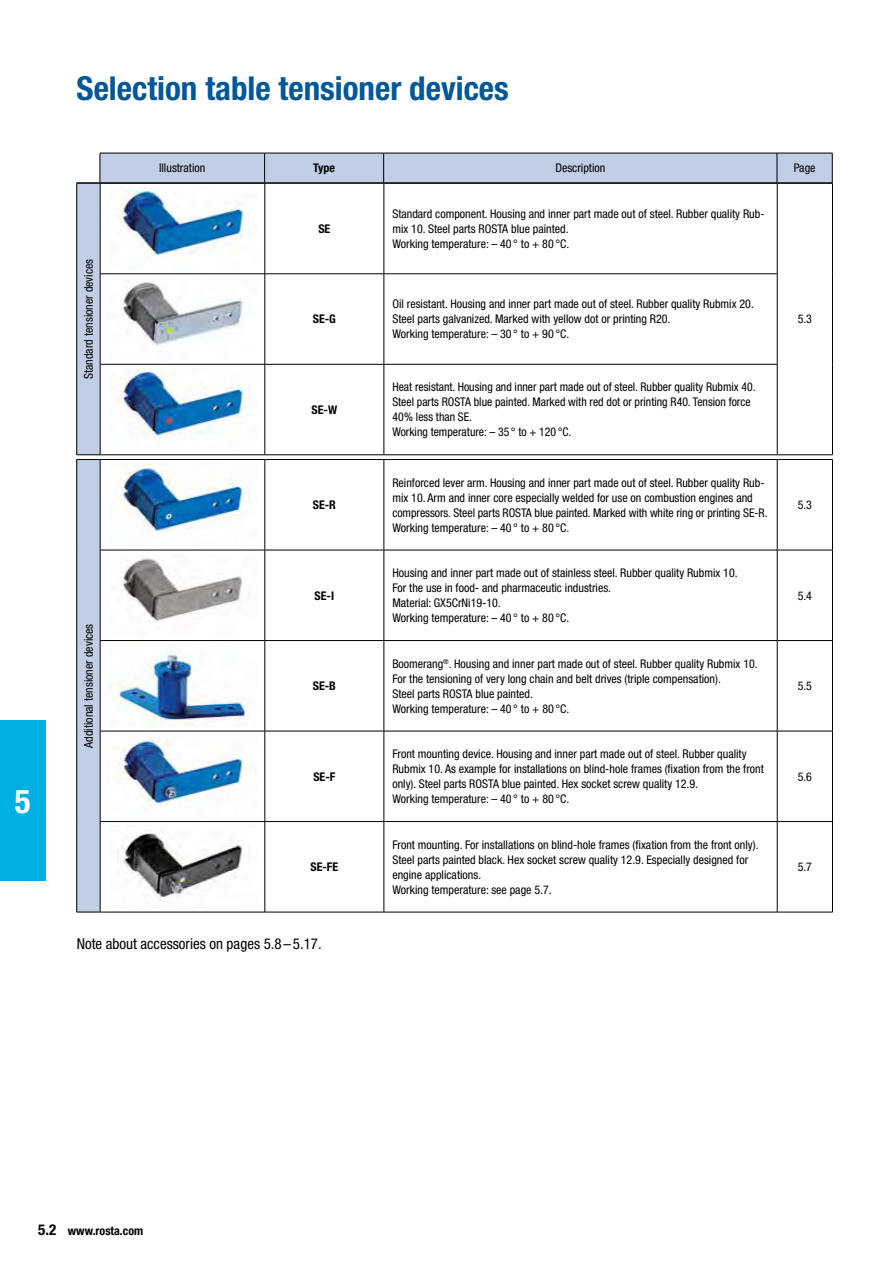
<style>
.page{position:relative;width:893px;height:1263px;background:#fff}
.page>*{position:absolute;margin:0;border:0;box-sizing:border-box;transform-origin:0 0}
.t1{font:700 condensed 33px "Helvetica Neue LT Pro";color:#005799}
.t2{font:700 condensed 33px "Helvetica Neue LT Pro";color:#fff}
.t3{font:condensed 15px "Helvetica Neue LT Pro";color:#000}
.t4{font:condensed 12px/15px "Helvetica Neue LT Pro";color:#000}
.t5{font:700 condensed 12px "Helvetica Neue LT Pro";color:#000}
.s1{font-size:15px}
</style>
<div class="page">
<div style="left:0;top:720px;width:45px;height:161px;background:#00afe4"></div>
<hr style="left:832px;top:153px;width:1px;height:30px;background:#000">
<hr style="left:832px;top:183px;width:1px;height:91px;background:#000">
<hr style="left:832px;top:274px;width:1px;height:90px;background:#000">
<hr style="left:832px;top:364px;width:1px;height:91px;background:#000">
<div style="left:77px;top:459px;width:23px;height:453px;background:#c0cee6"></div>
<svg style="left:266px;top:460px;width:118px;height:452px"></svg>
<svg style="left:77px;top:153px;width:755px;height:307px"></svg>
<hr style="left:77px;top:460px;width:1px;height:90px;background:#000">
<hr style="left:100px;top:460px;width:1px;height:90px;background:#000">
<hr style="left:77px;top:550px;width:1px;height:90px;background:#000">
<hr style="left:100px;top:550px;width:1px;height:90px;background:#000">
<hr style="left:77px;top:640px;width:1px;height:91px;background:#000">
<hr style="left:100px;top:641px;width:1px;height:90px;background:#000">
<hr style="left:77px;top:731px;width:1px;height:90px;background:#000">
<hr style="left:100px;top:731px;width:1px;height:90px;background:#000">
<hr style="left:77px;top:821px;width:1px;height:91px;background:#000">
<hr style="left:100px;top:822px;width:1px;height:90px;background:#000">
<hr style="left:777px;top:459px;width:56px;height:1px;background:#000">
<hr style="left:777px;top:550px;width:56px;height:1px;background:#000">
<hr style="left:777px;top:640px;width:56px;height:1px;background:#000">
<hr style="left:777px;top:731px;width:56px;height:1px;background:#000">
<hr style="left:777px;top:821px;width:56px;height:1px;background:#000">
<svg style="left:77px;top:912px;width:23px;height:1px"></svg>
<hr style="left:100px;top:912px;width:165px;height:1px;background:#000">
<hr style="left:265px;top:912px;width:119px;height:1px;background:#000">
<hr style="left:384px;top:912px;width:393px;height:1px;background:#000">
<hr style="left:777px;top:912px;width:56px;height:1px;background:#000">
<hr style="left:832px;top:460px;width:1px;height:90px;background:#000">
<hr style="left:832px;top:550px;width:1px;height:90px;background:#000">
<hr style="left:832px;top:641px;width:1px;height:90px;background:#000">
<hr style="left:832px;top:731px;width:1px;height:90px;background:#000">
<hr style="left:832px;top:822px;width:1px;height:90px;background:#000">
<hr style="left:384px;top:460px;width:1px;height:90px;background:#000">
<hr style="left:777px;top:460px;width:1px;height:90px;background:#000">
<hr style="left:384px;top:550px;width:1px;height:90px;background:#000">
<hr style="left:777px;top:550px;width:1px;height:90px;background:#000">
<hr style="left:384px;top:641px;width:1px;height:90px;background:#000">
<hr style="left:777px;top:641px;width:1px;height:90px;background:#000">
<hr style="left:384px;top:731px;width:1px;height:90px;background:#000">
<hr style="left:777px;top:731px;width:1px;height:90px;background:#000">
<hr style="left:384px;top:822px;width:1px;height:90px;background:#000">
<hr style="left:777px;top:822px;width:1px;height:90px;background:#000">
<hr style="left:100px;top:459px;width:165px;height:1px;background:#000">
<hr style="left:265px;top:460px;width:1px;height:90px;background:#000">
<hr style="left:100px;top:550px;width:165px;height:1px;background:#000">
<hr style="left:265px;top:550px;width:1px;height:90px;background:#000">
<hr style="left:100px;top:640px;width:165px;height:1px;background:#000">
<hr style="left:265px;top:641px;width:1px;height:90px;background:#000">
<hr style="left:100px;top:731px;width:165px;height:1px;background:#000">
<hr style="left:265px;top:731px;width:1px;height:90px;background:#000">
<hr style="left:100px;top:821px;width:165px;height:1px;background:#000">
<hr style="left:265px;top:822px;width:1px;height:90px;background:#000">
<hr style="left:265px;top:459px;width:119px;height:1px;background:#000">
<hr style="left:265px;top:550px;width:119px;height:1px;background:#000">
<hr style="left:265px;top:640px;width:119px;height:1px;background:#000">
<hr style="left:265px;top:731px;width:119px;height:1px;background:#000">
<hr style="left:265px;top:821px;width:119px;height:1px;background:#000">
<hr style="left:384px;top:459px;width:393px;height:1px;background:#000">
<hr style="left:384px;top:550px;width:393px;height:1px;background:#000">
<hr style="left:384px;top:640px;width:393px;height:1px;background:#000">
<hr style="left:384px;top:731px;width:393px;height:1px;background:#000">
<hr style="left:384px;top:821px;width:393px;height:1px;background:#000">
<img style="left:120px;top:464px;width:129px;height:70px">
<img style="left:122px;top:558px;width:120px;height:65px">
<img style="left:109px;top:654px;width:138px;height:73px">
<img style="left:120px;top:739px;width:125px;height:69px">
<img style="left:118px;top:833px;width:125px;height:69px">
<h1 class="t2" style="left:15px;top:781px;width:17px">5</h1>
<h1 class="t1" style="left:77px;top:69px;width:434px">Selection table tensioner devices</h1>
<p class="t4" style="left:159px;top:160px;width:48px">Illustration</p>
<p class="t5" style="left:313px;top:161px;width:23px">Type</p>
<p class="t4" style="left:555px;top:160px;width:51px">Description</p>
<p class="t4" style="left:794px;top:160px;width:23px">Page</p>
<p class="t4" style="left:81px;top:379px;width:122px;rotate:-90deg">Standard tensioner devices</p>
<p class="t4" style="left:81px;top:748px;width:126px;rotate:-90deg">Additional tensioner devices</p>
<p class="t5" style="left:318px;top:221px;width:13px">SE</p>
<p class="t4" style="left:392px;top:206px;width:374px">Standard component. Housing and inner part made out of steel. Rubber quality Rub&shy;mix 10. Steel parts ROSTA blue painted.<br>Working temperature: – 40 ° to + 80 °C.</p>
<p class="t4" style="left:392px;top:296px;width:363px">Oil resistant. Housing and inner part made out of steel. Rubber quality Rubmix 20.<br>Steel parts galvanized. Marked with yellow dot or printing R20.<br>Working temperature: – 30 ° to + 90 °C.</p>
<p class="t5" style="left:313px;top:312px;width:25px">SE-G</p>
<p class="t4" style="left:798px;top:311px;width:16px">5.3</p>
<p class="t5" style="left:312px;top:402px;width:27px">SE-W</p>
<p class="t4" style="left:392px;top:379px;width:365px">Heat resistant. Housing and inner part made out of steel. Rubber quality Rubmix 40.<br>Steel parts ROSTA blue painted. Marked with red dot or printing R40. Tension force 40% less than SE.<br>Working temperature: – 35 ° to + 120 °C.</p>
<p class="t5" style="left:313px;top:498px;width:25px">SE-R</p>
<p class="t4" style="left:392px;top:475px;width:377px">Reinforced lever arm. Housing and inner part made out of steel. Rubber quality Rub&shy;mix 10. Arm and inner core especially welded for use on combustion engines and compressors. Steel parts ROSTA blue painted. Marked with white ring or printing SE-R.<br>Working temperature: – 40 ° to + 80 °C.</p>
<p class="t4" style="left:798px;top:497px;width:16px">5.3</p>
<p class="t5" style="left:315px;top:588px;width:21px">SE-I</p>
<p class="t4" style="left:392px;top:565px;width:347px">Housing and inner part made out of stainless steel. Rubber quality Rubmix 10.<br>For the use in food- and pharmaceutic industries.<br>Material: GX5CrNi19-10.<br>Working temperature: – 40 ° to + 80 °C.</p>
<p class="t4" style="left:798px;top:588px;width:16px">5.4</p>
<p class="t5" style="left:313px;top:679px;width:25px">SE-B</p>
<p class="t4" style="left:392px;top:656px;width:367px">Boomerang<sup>®</sup>. Housing and inner part made out of steel. Rubber quality Rubmix 10.<br>For the tensioning of very long chain and belt drives (triple compensation).<br>Steel parts ROSTA blue painted.<br>Working temperature: – 40 ° to + 80 °C.</p>
<p class="t4" style="left:798px;top:678px;width:16px">5.5</p>
<p class="t5" style="left:313px;top:769px;width:23px">SE-F</p>
<p class="t4" style="left:392px;top:746px;width:373px">Front mounting device. Housing and inner part made out of steel. Rubber quality Rubmix 10. As example for installations on blind-hole frames (fixation from the front only). Steel parts ROSTA blue painted. Hex socket screw quality 12.9.<br>Working temperature: – 40 ° to + 80 °C.</p>
<p class="t4" style="left:798px;top:769px;width:16px">5.6</p>
<p class="t5" style="left:310px;top:860px;width:29px">SE-FE</p>
<p class="t4" style="left:392px;top:837px;width:368px">Front mounting. For installations on blind-hole frames (fixation from the front only).<br>Steel parts painted black. Hex socket screw quality 12.9. Especially designed for engine applications.<br>Working temperature: see page 5.7.</p>
<p class="t4" style="left:798px;top:859px;width:16px">5.7</p>
<p class="t3" style="left:77px;top:934px;width:246px">Note about accessories on pages 5.8 – 5.17.</p>
<p class="t5" style="left:38px;top:1224px;width:106px"><span class="s1">5.2</span> www.rosta.com</p>
</div>
